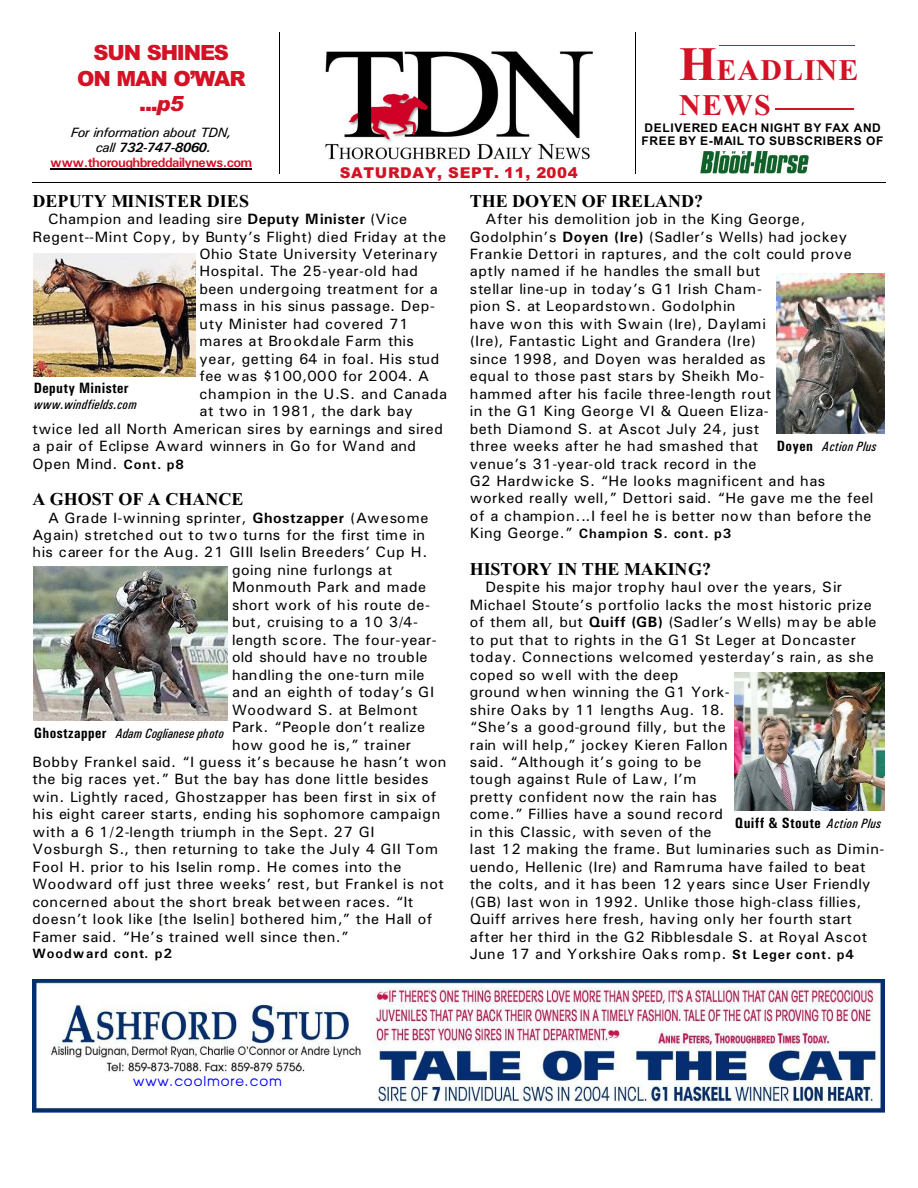
<style>
.page{position:relative;width:918px;height:1188px;background:#fff}
.page>*{position:absolute;margin:0;border:0;box-sizing:border-box;transform-origin:0 0}
.t1{font:700 30px/34.5px "Times New Roman";letter-spacing:.035em;color:#d41226}
.t2{font:900 21px/25.2px "Arial";letter-spacing:-.06em;color:#d41226;text-align:center}
.t3{font:700 18px "Times New Roman";color:#000}
.t4{font:15px/17.4px "Univers";letter-spacing:.03em;color:#000}
.t5{font:15px "Univers";letter-spacing:.01em;color:#000}
.t6{font:15px "Univers";letter-spacing:.055em;color:#000}
.t7{font:700 15px "Univers Condensed";letter-spacing:.025em;color:#000}
.t8{font:900 15px "Arial";letter-spacing:.04em;color:#d41226}
.t9{font:700 13.5px/15px "Univers";letter-spacing:-.04em;color:#d41226;text-align:center}
.t10{font:700 13.5px "Univers";letter-spacing:.065em;color:#000}
.t11{font:italic 13.5px "Univers Condensed";letter-spacing:.02em;color:#000}
.t12{font:italic 13.5px "Univers Condensed";color:#000}
.t13{font:13.5px "Advance";letter-spacing:.065em;color:#00f}
.t14{font:700 12px/12.8px "Arial";letter-spacing:.045em;color:#000}
.s1{font-style:italic}
.s2{font-weight:400;font-style:italic;color:#000}
.s3{font-style:italic;color:#000}
.s4{font-size:48px}
.s5{font-weight:700}
.s6{font-weight:700;font-size:13.5px}
.s7{font-weight:700;font-style:normal;font-size:15px}
.s8{font-weight:400;font-size:15px}
.s9{font-weight:400;font-style:italic;font-size:13.5px}
</style>
<div class="page">
<hr style="left:50px;top:169px;width:201px;height:1px;background:#000">
<img style="left:325px;top:51px;width:268px;height:109px">
<img style="left:700px;top:151px;width:108px;height:23px">
<hr style="left:719px;top:45px;width:136px;height:1px;background:#d41226">
<hr style="left:776px;top:109px;width:78px;height:1px;background:#d41226">
<hr style="left:280px;top:32px;width:1px;height:142px;background:#000">
<hr style="left:635px;top:32px;width:1px;height:142px;background:#000">
<hr style="left:32px;top:183px;width:853px;height:1px;background:#000">
<img style="left:32px;top:979px;width:852px;height:134px">
<img style="left:34px;top:253px;width:162px;height:123px">
<img style="left:34px;top:566px;width:193px;height:155px">
<img style="left:777px;top:273px;width:108px;height:161px">
<img style="left:735px;top:673px;width:150px;height:138px">
<h2 class="t2" style="left:77px;top:42px;width:170px">SUN SHINES<br>ON MAN O’WAR ...<span class="s1">p5</span></h2>
<p class="t9" style="left:50px;top:126px;width:204px"><span class="s2">For information about TDN,<br>call</span> <span class="s3">732-747-8060. </span>www.thoroughbreddailynews.com</p>
<p class="t8" style="left:340px;top:168px;width:239px">SATURDAY, SEPT. 11, 2004</p>
<h1 class="t1" style="left:679px;top:56px;width:181px"><span class="s4">H</span>EADLINE<br>NEWS</h1>
<p class="t14" style="left:641px;top:123px;width:244px">DELIVERED EACH NIGHT BY FAX AND<br>FREE BY E-MAIL TO SUBSCRIBERS OF</p>
<p class="t3" style="left:32px;top:195px;width:218px">DEPUTY MINISTER DIES</p>
<p class="t4" style="left:48px;top:212px;width:361px">Champion and leading sire <span class="s5">Deputy Minister</span> (Vice</p>
<p class="t4" style="left:32px;top:229px;width:415px">Regent--Mint Copy, by Bunty’s Flight) died Friday at the</p>
<p class="t4" style="left:200px;top:246px;width:240px">Ohio State University Veterinary</p>
<p class="t4" style="left:200px;top:264px;width:220px">Hospital. The 25-year-old had</p>
<p class="t4" style="left:200px;top:281px;width:240px">been undergoing treatment for a</p>
<p class="t4" style="left:200px;top:299px;width:237px">mass in his sinus passage. Dep-</p>
<p class="t4" style="left:200px;top:316px;width:210px">uty Minister had covered 71</p>
<p class="t5" style="left:200px;top:336px;width:216px">mares at Brookdale Farm this</p>
<p class="t4" style="left:200px;top:351px;width:241px">year, getting 64 in foal. His stud</p>
<p class="t4" style="left:200px;top:369px;width:231px">fee was $100,000 for 2004. A</p>
<p class="t4" style="left:200px;top:386px;width:249px">champion in the U.S. and Canada</p>
<p class="t4" style="left:200px;top:404px;width:215px">at two in 1981, the dark bay</p>
<p class="t4" style="left:32px;top:421px;width:412px">twice led all North American sires by earnings and sired</p>
<p class="t4" style="left:32px;top:439px;width:385px">a pair of Eclipse Award winners in Go for Wand and</p>
<p class="t4" style="left:32px;top:456px;width:153px">Open Mind. <span class="s6">Cont. p8</span></p>
<p class="t3" style="left:32px;top:493px;width:213px">A GHOST OF A CHANCE</p>
<p class="t4" style="left:48px;top:510px;width:382px">A Grade I-winning sprinter, <span class="s5">Ghostzapper</span> (Awesome</p>
<p class="t5" style="left:32px;top:530px;width:394px">Again) stretched out to two turns for the first time in</p>
<p class="t6" style="left:32px;top:547px;width:397px">his career for the Aug. 21 GIII Iselin Breeders’ Cup H.</p>
<p class="t4" style="left:232px;top:562px;width:162px">going nine furlongs at</p>
<p class="t4" style="left:232px;top:580px;width:196px">Monmouth Park and made</p>
<p class="t4" style="left:232px;top:597px;width:199px">short work of his route de-</p>
<p class="t4" style="left:232px;top:615px;width:188px">but, cruising to a 10 3/4-</p>
<p class="t4" style="left:232px;top:632px;width:206px">length score. The four-year-</p>
<p class="t5" style="left:232px;top:652px;width:197px">old should have no trouble</p>
<p class="t5" style="left:232px;top:669px;width:194px">handling the one-turn mile</p>
<p class="t4" style="left:232px;top:685px;width:204px">and an eighth of today’s GI</p>
<p class="t4" style="left:232px;top:702px;width:187px">Woodward S. at Belmont</p>
<p class="t4" style="left:232px;top:720px;width:195px">Park. “People don’t realize</p>
<p class="t4" style="left:232px;top:737px;width:181px">how good he is,” trainer</p>
<p class="t4" style="left:32px;top:754px;width:416px">Bobby Frankel said. “I guess it’s because he hasn’t won</p>
<p class="t4" style="left:32px;top:772px;width:398px">the big races yet.” But the bay has done little besides</p>
<p class="t4" style="left:32px;top:789px;width:406px">win. Lightly raced, Ghostzapper has been first in six of</p>
<p class="t4" style="left:32px;top:807px;width:409px">his eight career starts, ending his sophomore campaign</p>
<p class="t4" style="left:32px;top:824px;width:344px">with a 6 1/2-length triumph in the Sept. 27 GI</p>
<p class="t4" style="left:32px;top:842px;width:407px">Vosburgh S., then returning to take the July 4 GII Tom</p>
<p class="t4" style="left:32px;top:859px;width:371px">Fool H. prior to his Iselin romp. He comes into the</p>
<p class="t4" style="left:32px;top:877px;width:413px">Woodward off just three weeks’ rest, but Frankel is not</p>
<p class="t5" style="left:32px;top:896px;width:382px">concerned about the short break between races. “It</p>
<p class="t4" style="left:32px;top:912px;width:402px">doesn’t look like [the Iselin] bothered him,” the Hall of</p>
<p class="t4" style="left:32px;top:929px;width:318px">Famer said. “He’s trained well since then.”</p>
<p class="t10" style="left:32px;top:949px;width:141px">Woodward cont. p2</p>
<p class="t7" style="left:34px;top:383px;width:97px">Deputy Minister</p>
<p class="t11" style="left:34px;top:399px;width:104px">www.windfields.com</p>
<p class="t12" style="left:34px;top:729px;width:192px"><span class="s7">Ghostzapper</span> Adam Coglianese photo</p>
<p class="t3" style="left:470px;top:195px;width:235px">THE DOYEN OF IRELAND?</p>
<p class="t4" style="left:470px;top:212px;width:405px;text-indent:16px">After his demolition job in the King George, Godolphin’s <span class="s5">Doyen (Ire)</span> (Sadler’s Wells) had jockey Frankie Dettori in raptures, and the colt could prove aptly named if he handles the small but<br>stellar line-up in today’s G1 Irish Cham-<br>pion S. at Leopardstown. Godolphin<br>have won this with Swain (Ire), Daylami<br>(Ire), Fantastic Light and Grandera (Ire)<br>since 1998, and Doyen was heralded as<br>equal to those past stars by Sheikh Mo-<br>hammed after his facile three-length rout<br>in the G1 King George VI &amp; Queen Eliza-<br>beth Diamond S. at Ascot July 24, just<br>three weeks after he had smashed that<br>venue’s 31-year-old track record in the<br>G2 Hardwicke S. “He looks magnificent and has worked really well,” Dettori said. “He gave me the feel of a champion...I feel he is better now than before the</p>
<p class="t10" style="left:470px;top:529px;width:263px"><span class="s8">King George.”</span> Champion S. cont. p3</p>
<p class="t3" style="left:470px;top:563px;width:243px">HISTORY IN THE MAKING?</p>
<p class="t4" style="left:470px;top:580px;width:416px;text-indent:16px">Despite his major trophy haul over the years, Sir Michael Stoute’s portfolio lacks the most historic prize of them all, but <span class="s5">Quiff (GB)</span> (Sadler’s Wells) may be able to put that to rights in the G1 St Leger at Doncaster today. Connections welcomed yesterday’s rain, as she coped so well with the deep<br>ground when winning the G1 York-<br>shire Oaks by 11 lengths Aug. 18.<br>“She’s a good-ground filly, but the<br>rain will help,” jockey Kieren Fallon<br>said. “Although it’s going to be<br>tough against Rule of Law, I’m<br>pretty confident now the rain has<br>come.” Fillies have a sound record<br>in this Classic, with seven of the<br>last 12 making the frame. But luminaries such as Dimin&shy;uendo, Hellenic (Ire) and Ramruma have failed to beat the colts, and it has been 12 years since User Friendly (GB) last won in 1992. Unlike those high-class fillies, Quiff arrives here fresh, having only her fourth start after her third in the G2 Ribblesdale S. at Royal Ascot June 17 and Yorkshire Oaks romp. <span class="s6">St Leger cont. p4</span></p>
<p class="t11" style="left:777px;top:442px;width:101px"><span class="s7">Doyen</span> Action Plus</p>
<p class="t7" style="left:735px;top:818px;width:148px">Quiff &amp; Stoute <span class="s9">Action Plus</span></p>
<p class="t13" style="left:133px;top:1075px;width:150px">www.coolmore.com</p>
</div>
